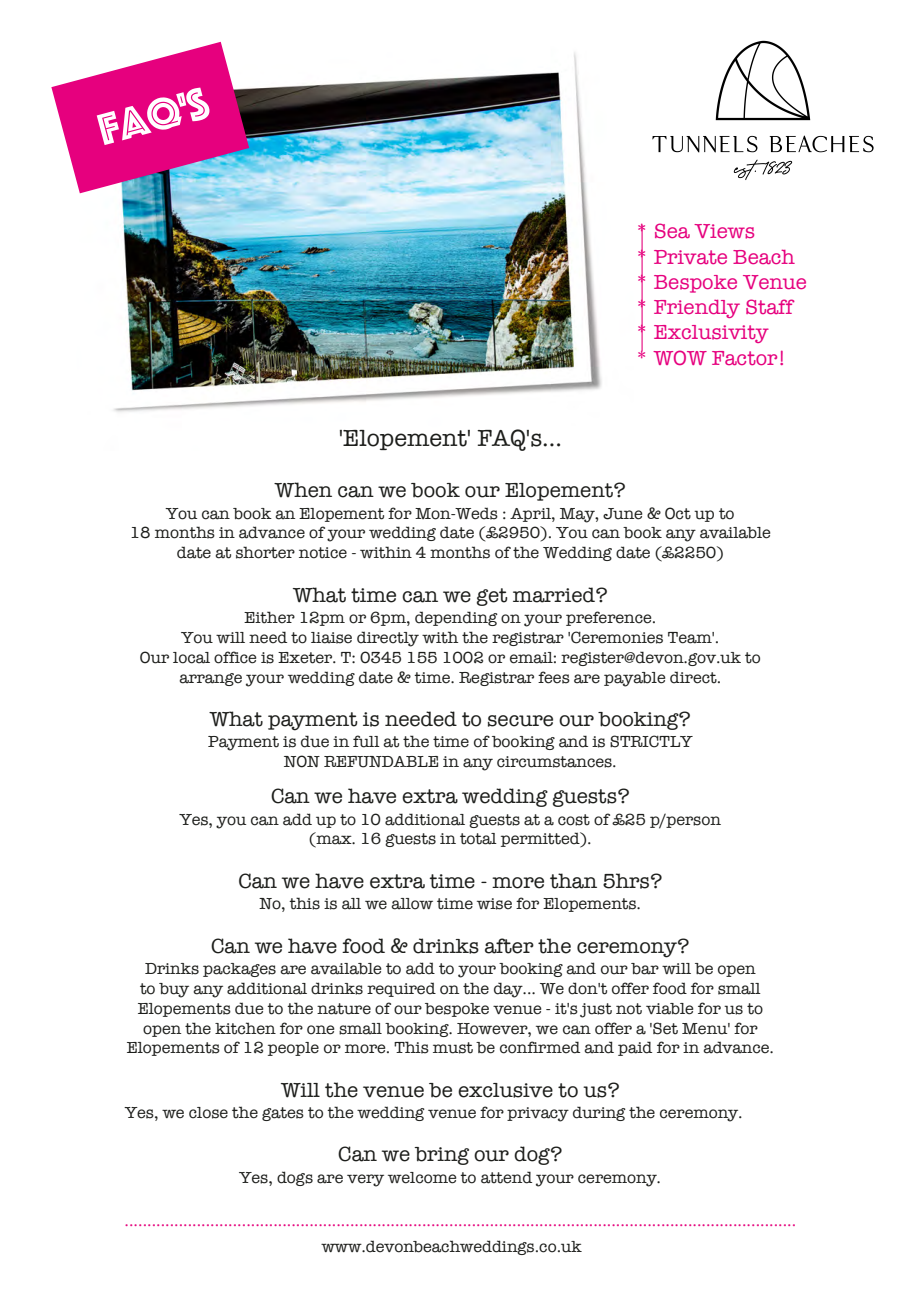
<style>
.page{position:relative;width:919px;height:1289px;background:#fff}
.page>*{position:absolute;margin:0;border:0;box-sizing:border-box;transform-origin:0 0}
.t1{font:24px "American Typewriter";color:#1d1e1b}
.t2{font:21px "American Typewriter";color:#1d1e1b}
.t3{font:21px/25.2px "American Typewriter";color:#e6007e}
.t4{font:16.5px/19.8px "American Typewriter";color:#1d1e1b;text-align:center}
.t5{font:16.5px "American Typewriter";color:#e5077e}
</style>
<div class="page">
<img style="left:79px;top:41px;width:564px;height:371px">
<hr style="left:641px;top:225px;width:1px;height:126px;background:#e5077e">
<img style="left:607px;top:40px;width:267px;height:180px">
<svg style="left:51px;top:42px;width:198px;height:151px"></svg>
<p class="t3" style="left:635px;top:218px;width:173px">* Sea Views<br>* Private Beach * Bespoke Venue * Friendly Staff * Exclusivity<br>* WOW Factor!</p>
<h1 class="t1" style="left:339px;top:419px;width:224px">'Elopement' FAQ's...</h1>
<p class="t2" style="left:275px;top:474px;width:352px">When can we book our Elopement?</p>
<p class="t4" style="left:130px;top:502px;width:642px">You can book an Elopement for Mon-Weds : April, May, June &amp; Oct up to<br>18 months in advance of your wedding date (£2950). You can book any available date at shorter notice - within 4 months of the Wedding date (£2250)</p>
<p class="t2" style="left:293px;top:578px;width:316px">What time can we get married?</p>
<p class="t4" style="left:140px;top:607px;width:622px">Either 12pm or 6pm, depending on your preference.<br>You will need to liaise directly with the registrar 'Ceremonies Team'.<br>Our local office is Exeter. T: 0345 155 1002 or email: register@devon.gov.uk to arrange your wedding date &amp; time. Registrar fees are payable direct.</p>
<p class="t2" style="left:210px;top:702px;width:482px">What payment is needed to secure our booking?</p>
<p class="t4" style="left:208px;top:731px;width:486px">Payment is due in full at the time of booking and is STRICTLY<br>NON REFUNDABLE in any circumstances.</p>
<p class="t2" style="left:271px;top:780px;width:360px">Can we have extra wedding guests?</p>
<p class="t4" style="left:180px;top:808px;width:542px">Yes, you can add up to 10 additional guests at a cost of £25 p/person (max. 16 guests in total permitted).</p>
<p class="t2" style="left:238px;top:864px;width:425px">Can we have extra time - more than 5hrs?</p>
<p class="t4" style="left:259px;top:893px;width:383px">No, this is all we allow time wise for Elopements.</p>
<p class="t2" style="left:211px;top:929px;width:480px">Can we have food &amp; drinks after the ceremony?</p>
<p class="t4" style="left:127px;top:958px;width:648px">Drinks packages are available to add to your booking and our bar will be open<br>to buy any additional drinks required on the day... We don't offer food for small Elopements due to the nature of our bespoke venue - it's just not viable for us to open the kitchen for one small booking. However, we can offer a 'Set Menu' for Elopements of 12 people or more. This must be confirmed and paid for in advance.</p>
<p class="t2" style="left:281px;top:1073px;width:340px">Will the venue be exclusive to us?</p>
<p class="t4" style="left:125px;top:1102px;width:619px">Yes, we close the gates to the wedding venue for privacy during the ceremony.</p>
<p class="t2" style="left:338px;top:1138px;width:225px">Can we bring our dog?</p>
<p class="t4" style="left:239px;top:1166px;width:423px">Yes, dogs are very welcome to attend your ceremony.</p>
<p class="t5" style="left:125px;top:1207px;width:673px">.....................................................................................................................................................</p>
<p class="t4" style="left:321px;top:1236px;width:261px">www.devonbeachweddings.co.uk</p>
</div>
